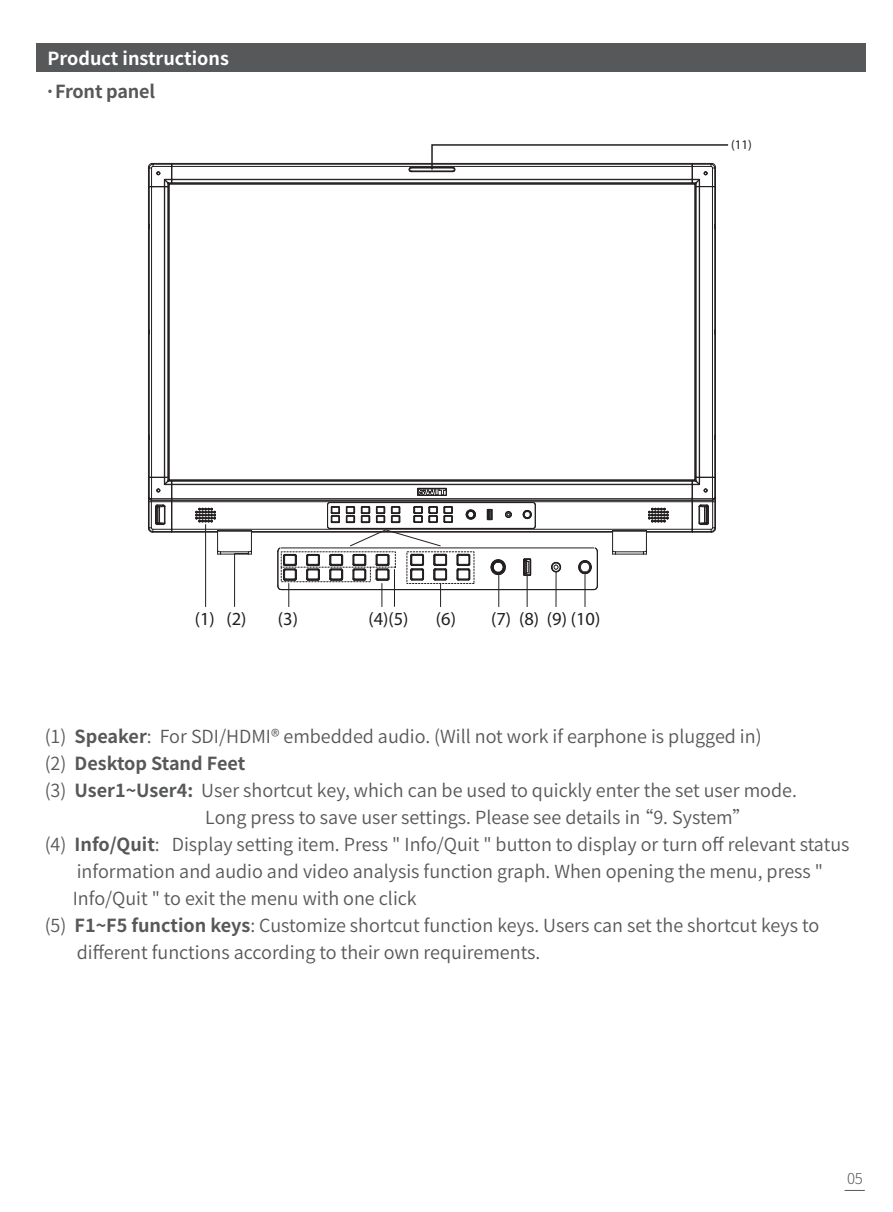
<style>
.page{position:relative;width:893px;height:1212px;background:#fff}
.page>*{position:absolute;margin:0;border:0;box-sizing:border-box;transform-origin:0 0}
.t1{font:18.45px "Myriad Pro";color:#231f20}
.t2{font:18px "Source Han Sans CN";color:#57585a}
.t3{font:700 18px "Source Han Sans CN";letter-spacing:-.01em;color:#57585a}
.t4{font:700 18px "Source Han Sans CN";color:#fff}
.t5{font:300 15px "Source Han Sans CN";color:#57585a}
.t6{font:13.2px "Myriad Pro";color:#231f20}
.s1{font-weight:700}
.s2{font-weight:400}
</style>
<div class="page">
<svg style="left:844px;top:1190px;width:21px;height:1px"></svg>
<div style="left:36px;top:43px;width:830px;height:28px;background:#57585a"></div>
<hr style="left:715px;top:187px;width:1px;height:290px;background:#231f20">
<hr style="left:699px;top:187px;width:1px;height:290px;background:#231f20">
<hr style="left:712px;top:187px;width:1px;height:290px;background:#231f20">
<hr style="left:172px;top:532px;width:46px;height:1px;background:#231f20">
<hr style="left:251px;top:532px;width:362px;height:1px;background:#231f20">
<hr style="left:646px;top:532px;width:46px;height:1px;background:#231f20">
<hr style="left:714px;top:187px;width:1px;height:290px;background:#231f20">
<hr style="left:695px;top:187px;width:1px;height:290px;background:#231f20">
<hr style="left:696px;top:187px;width:1px;height:290px;background:#231f20">
<hr style="left:148px;top:187px;width:1px;height:290px;background:#231f20">
<hr style="left:172px;top:480px;width:520px;height:1px;background:#231f20">
<hr style="left:172px;top:500px;width:520px;height:1px;background:#231f20">
<hr style="left:172px;top:481px;width:520px;height:1px;background:#231f20">
<hr style="left:172px;top:498px;width:520px;height:1px;background:#231f20">
<hr style="left:646px;top:531px;width:46px;height:1px;background:#231f20">
<hr style="left:251px;top:531px;width:362px;height:1px;background:#231f20">
<hr style="left:172px;top:531px;width:46px;height:1px;background:#231f20">
<hr style="left:172px;top:501px;width:520px;height:1px;background:#231f20">
<hr style="left:172px;top:484px;width:520px;height:1px;background:#231f20">
<hr style="left:172px;top:529px;width:520px;height:1px;background:#231f20">
<hr style="left:172px;top:164px;width:520px;height:1px;background:#231f20">
<hr style="left:172px;top:183px;width:520px;height:1px;background:#231f20">
<hr style="left:172px;top:163px;width:520px;height:1px;background:#231f20">
<hr style="left:172px;top:166px;width:520px;height:1px;background:#231f20">
<hr style="left:172px;top:179px;width:520px;height:1px;background:#231f20">
<hr style="left:149px;top:187px;width:1px;height:290px;background:#231f20">
<hr style="left:168px;top:187px;width:1px;height:290px;background:#231f20">
<hr style="left:164px;top:187px;width:1px;height:290px;background:#231f20">
<hr style="left:151px;top:187px;width:1px;height:290px;background:#231f20">
<hr style="left:330px;top:528px;width:203px;height:1px;background:#231f20">
<hr style="left:330px;top:502px;width:203px;height:1px;background:#231f20">
<svg style="left:486px;top:508px;width:7px;height:13px"></svg>
<svg style="left:505px;top:511px;width:7px;height:7px"></svg>
<svg style="left:648px;top:507px;width:21px;height:16px"></svg>
<svg style="left:195px;top:507px;width:21px;height:16px"></svg>
<svg style="left:522px;top:501px;width:14px;height:28px"></svg>
<svg style="left:612px;top:530px;width:35px;height:25px"></svg>
<svg style="left:148px;top:477px;width:25px;height:56px"></svg>
<svg style="left:692px;top:477px;width:24px;height:56px"></svg>
<svg style="left:148px;top:163px;width:25px;height:25px"></svg>
<hr style="left:597px;top:551px;width:1px;height:35px;background:#231f20">
<hr style="left:281px;top:589px;width:313px;height:1px;background:#231f20">
<hr style="left:527px;top:575px;width:1px;height:32px;background:#231f20">
<svg style="left:578px;top:560px;width:14px;height:15px"></svg>
<svg style="left:523px;top:558px;width:9px;height:18px"></svg>
<svg style="left:551px;top:561px;width:11px;height:12px"></svg>
<svg style="left:593px;top:585px;width:5px;height:6px"></svg>
<svg style="left:490px;top:559px;width:16px;height:17px"></svg>
<hr style="left:281px;top:547px;width:313px;height:1px;background:#231f20">
<hr style="left:205px;top:524px;width:1px;height:83px;background:#231f20">
<hr style="left:498px;top:575px;width:1px;height:32px;background:#231f20">
<hr style="left:556px;top:572px;width:1px;height:35px;background:#231f20">
<hr style="left:585px;top:575px;width:1px;height:32px;background:#231f20">
<svg style="left:217px;top:530px;width:35px;height:77px"></svg>
<svg style="left:408px;top:144px;width:321px;height:43px"></svg>
<svg style="left:277px;top:487px;width:200px;height:120px"></svg>
<p class="t4" style="left:48px;top:48px;width:183px">Product instructions</p>
<p class="t3" style="left:45px;top:81px;width:112px">·Front panel</p>
<p class="t6" style="left:731px;top:137px;width:22px">(11)</p>
<p class="t1" style="left:195px;top:607px;width:53px">(1) (2)</p>
<p class="t1" style="left:278px;top:607px;width:21px">(3)</p>
<p class="t1" style="left:368px;top:607px;width:41px">(4)(5)</p>
<p class="t1" style="left:436px;top:607px;width:166px">(6) (7) (8) (9) (10)</p>
<p class="t2" style="left:45px;top:726px;width:718px">(1) <span class="s1">Speaker</span>: For SDI/HDMI® embedded audio. (Will not work if earphone is plugged in)</p>
<p class="t3" style="left:45px;top:753px;width:202px"><span class="s2">(2)</span> Desktop Stand Feet</p>
<p class="t2" style="left:45px;top:780px;width:754px">(3) <span class="s1">User1~User4:</span> User shortcut key, which can be used to quickly enter the set user mode.</p>
<p class="t2" style="left:205px;top:807px;width:547px">Long press to save user settings. Please see details in “9. System”</p>
<p class="t2" style="left:45px;top:834px;width:806px">(4) <span class="s1">Info/Quit</span>: Display setting item. Press " Info/Quit " button to display or turn off relevant status</p>
<p class="t2" style="left:77px;top:861px;width:748px">information and audio and video analysis function graph. When opening the menu, press "</p>
<p class="t2" style="left:73px;top:888px;width:345px">Info/Quit " to exit the menu with one click</p>
<p class="t2" style="left:45px;top:915px;width:776px">(5) <span class="s1">F1~F5 function keys</span>: Customize shortcut function keys. Users can set the shortcut keys to</p>
<p class="t2" style="left:77px;top:942px;width:465px">different functions according to their own requirements.</p>
<p class="t5" style="left:847px;top:1170px;width:17px">05</p>
</div>
